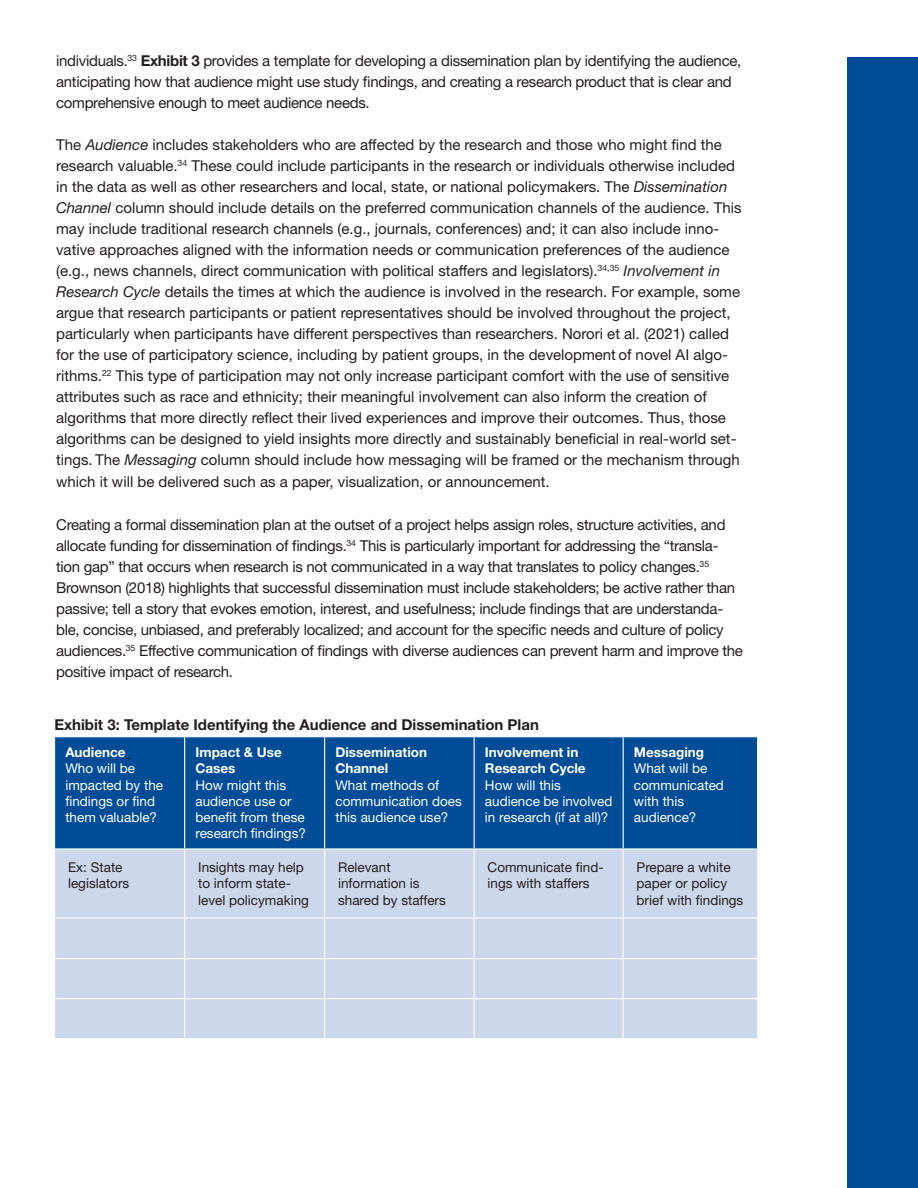
<style>
.page{position:relative;width:918px;height:1188px;background:#fff}
.page>*{position:absolute;margin:0;border:0;box-sizing:border-box;transform-origin:0 0}
.Body_Text{font:15px/21px "Helvetica Neue LT Std";color:#231f20}
.Body_Text-2{font:15px/21px "Helvetica Neue LT Std";letter-spacing:-.02em;color:#231f20}
.t1{font:700 15px "Helvetica Neue LT Std";color:#231f20}
.t2{font:13.5px/16.2px "Helvetica Neue LT Std";color:#fff}
.t3{font:13.5px/16.2px "Helvetica Neue LT Std";color:#231f20}
.t4{font:700 13.5px/16.2px "Helvetica Neue LT Std";color:#fff}
.s1{font-weight:700}
.s2{font-style:italic}
</style>
<div class="page">
<div style="left:55px;top:737px;width:702px;height:111px;background:#004c97"></div>
<div style="left:55px;top:850px;width:702px;height:188px;background:#ccd7eb"></div>
<hr style="left:184px;top:737px;width:1px;height:111px;background:#fff">
<hr style="left:324px;top:737px;width:1px;height:111px;background:#fff">
<hr style="left:474px;top:737px;width:1px;height:111px;background:#fff">
<hr style="left:623px;top:737px;width:1px;height:111px;background:#fff">
<hr style="left:184px;top:850px;width:1px;height:67px;background:#fff">
<hr style="left:324px;top:850px;width:1px;height:67px;background:#fff">
<hr style="left:474px;top:850px;width:1px;height:67px;background:#fff">
<hr style="left:623px;top:850px;width:1px;height:67px;background:#fff">
<hr style="left:54px;top:917px;width:131px;height:2px;background:#fff">
<hr style="left:185px;top:917px;width:140px;height:2px;background:#fff">
<hr style="left:184px;top:919px;width:1px;height:39px;background:#fff">
<hr style="left:325px;top:917px;width:149px;height:2px;background:#fff">
<hr style="left:324px;top:919px;width:1px;height:39px;background:#fff">
<hr style="left:474px;top:917px;width:149px;height:2px;background:#fff">
<hr style="left:474px;top:919px;width:1px;height:39px;background:#fff">
<hr style="left:623px;top:917px;width:135px;height:2px;background:#fff">
<hr style="left:623px;top:919px;width:1px;height:39px;background:#fff">
<hr style="left:54px;top:958px;width:131px;height:1px;background:#fff">
<hr style="left:185px;top:958px;width:140px;height:1px;background:#fff">
<hr style="left:184px;top:959px;width:1px;height:39px;background:#fff">
<hr style="left:325px;top:958px;width:149px;height:1px;background:#fff">
<hr style="left:324px;top:959px;width:1px;height:39px;background:#fff">
<hr style="left:474px;top:958px;width:149px;height:1px;background:#fff">
<hr style="left:474px;top:959px;width:1px;height:39px;background:#fff">
<hr style="left:623px;top:958px;width:135px;height:1px;background:#fff">
<hr style="left:623px;top:959px;width:1px;height:39px;background:#fff">
<hr style="left:54px;top:998px;width:131px;height:1px;background:#fff">
<hr style="left:185px;top:998px;width:140px;height:1px;background:#fff">
<hr style="left:184px;top:999px;width:1px;height:39px;background:#fff">
<hr style="left:325px;top:998px;width:149px;height:1px;background:#fff">
<hr style="left:324px;top:999px;width:1px;height:39px;background:#fff">
<hr style="left:474px;top:998px;width:149px;height:1px;background:#fff">
<hr style="left:474px;top:999px;width:1px;height:39px;background:#fff">
<hr style="left:623px;top:998px;width:135px;height:1px;background:#fff">
<hr style="left:623px;top:999px;width:1px;height:39px;background:#fff">
<div style="left:847px;top:57px;width:71px;height:1131px;background:#004c97"></div>
<p class="Body_Text-2" style="left:56px;top:50px;width:687px">individuals.<sup>33</sup> <span class="s1">Exhibit 3</span> provides a template for developing a dissemination plan by identifying the audience, anticipating how that audience might use study findings, and creating a research product that is clear and comprehensive enough to meet audience needs.</p>
<p class="Body_Text" style="left:56px;top:134px;width:687px">The <span class="s2">Audience</span> includes stakeholders who are affected by the research and those who might find the research valuable.<sup>34</sup> These could include participants in the research or individuals otherwise included in the data as well as other researchers and local, state, or national policymakers. The <span class="s2">Dissemination Channel</span> column should include details on the preferred communication channels of the audience. This may include traditional research channels (e.g., journals, conferences) and; it can also include inno&shy;vative approaches aligned with the information needs or communication preferences of the audience (e.g., news channels, direct communication with political staffers and legislators).<sup>34,35</sup> <span class="s2">Involvement in Research Cycle</span> details the times at which the audience is involved in the research. For example, some argue that research participants or patient representatives should be involved throughout the project, particularly when participants have different perspectives than researchers. Norori et al. (2021) called for the use of participatory science, including by patient groups, in the development of novel AI algo&shy;rithms.<sup>22</sup> This type of participation may not only increase participant comfort with the use of sensitive attributes such as race and ethnicity; their meaningful involvement can also inform the creation of algorithms that more directly reflect their lived experiences and improve their outcomes. Thus, those algorithms can be designed to yield insights more directly and sustainably beneficial in real-world set&shy;tings. The <span class="s2">Messaging</span> column should include how messaging will be framed or the mechanism through which it will be delivered such as a paper, visualization, or announcement.</p>
<p class="Body_Text-2" style="left:56px;top:513px;width:688px">Creating a formal dissemination plan at the outset of a project helps assign roles, structure activities, and allocate funding for dissemination of findings.<sup>34</sup> This is particularly important for addressing the “transla&shy;tion gap” that occurs when research is not communicated in a way that translates to policy changes.<sup>35<br></sup>Brownson (2018) highlights that successful dissemination must include stakeholders; be active rather than passive; tell a story that evokes emotion, interest, and usefulness; include findings that are understanda&shy;ble, concise, unbiased, and preferably localized; and account for the specific needs and culture of policy audiences.<sup>35</sup> Effective communication of findings with diverse audiences can prevent harm and improve the positive impact of research.</p>
<p class="t1" style="left:54px;top:715px;width:486px">Exhibit 3: Template Identifying the Audience and Dissemination Plan</p>
<p class="t4" style="left:65px;top:744px;width:62px">Audience</p>
<p class="t2" style="left:65px;top:760px;width:99px">Who will be impacted by the findings or find them valuable?</p>
<p class="t4" style="left:195px;top:744px;width:88px">Impact &amp; Use<br>Cases</p>
<p class="t2" style="left:195px;top:776px;width:112px">How might this audience use or benefit from these research findings?</p>
<p class="t4" style="left:335px;top:744px;width:93px">Dissemination<br>Channel</p>
<p class="t2" style="left:335px;top:776px;width:128px">What methods of communication does this audience use?</p>
<p class="t4" style="left:485px;top:744px;width:102px">Involvement in<br>Research Cycle</p>
<p class="t2" style="left:485px;top:776px;width:129px">How will this audience be involved in research (if at all)?</p>
<p class="t4" style="left:634px;top:744px;width:72px">Messaging</p>
<p class="t2" style="left:634px;top:760px;width:92px">What will be communicated with this audience?</p>
<p class="t3" style="left:68px;top:859px;width:63px">Ex: State legislators</p>
<p class="t3" style="left:198px;top:859px;width:112px">Insights may help to inform state&shy;level policymaking</p>
<p class="t3" style="left:338px;top:859px;width:109px">Relevant information is shared by staffers</p>
<p class="t3" style="left:488px;top:859px;width:118px">Communicate find&shy;ings with staffers</p>
<p class="t3" style="left:637px;top:859px;width:108px">Prepare a white paper or policy brief with findings</p>
</div>
